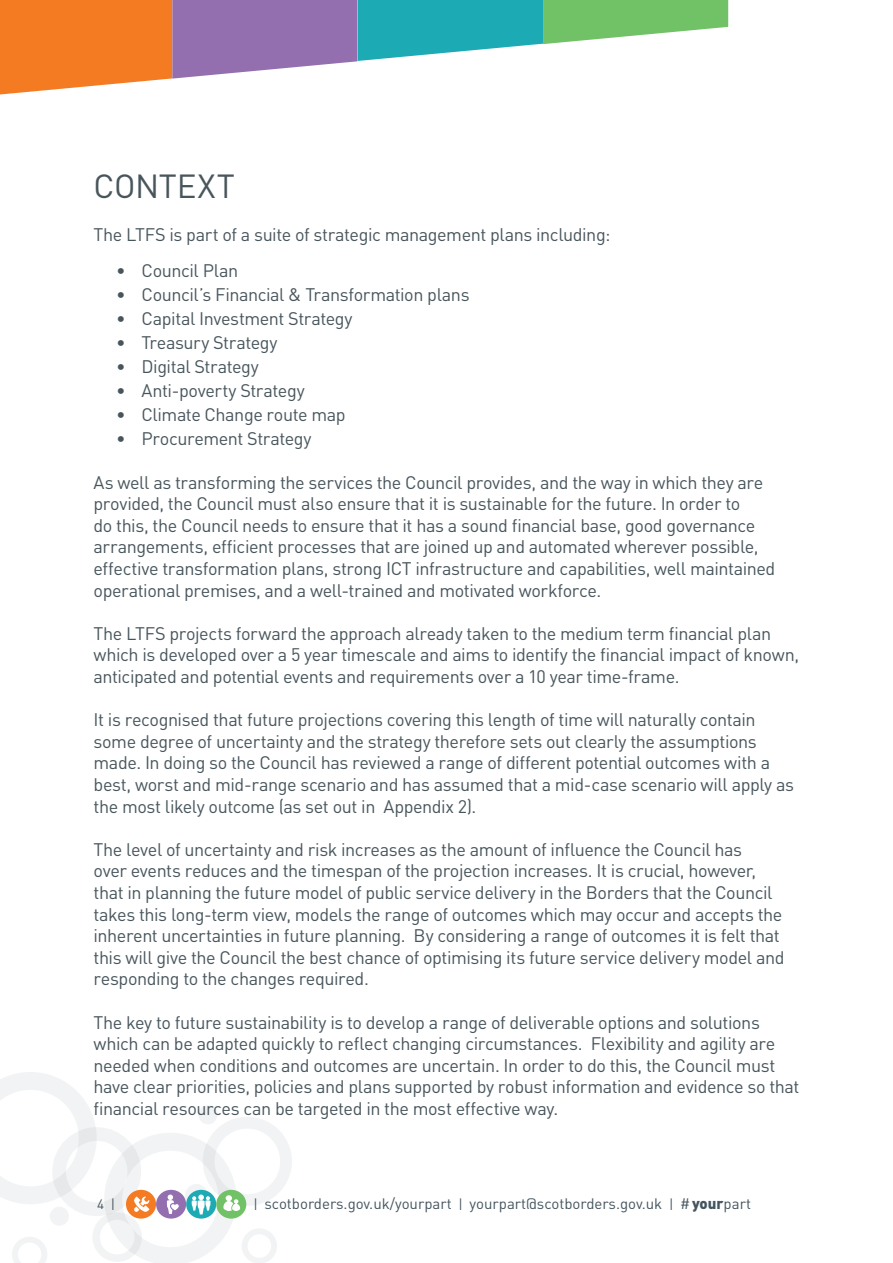
<style>
.page{position:relative;width:893px;height:1263px;background:#fff}
.page>*{position:absolute;margin:0;border:0;box-sizing:border-box;transform-origin:0 0}
.Body_Copy{font:33px "DIN";letter-spacing:-.005em;color:#48565c}
.Body_Copy-2{font:18px/21.6px "DIN";letter-spacing:-.025em;color:#48565c}
.Body_Copy-3{font:15px "DIN";color:#45555f}
.Body_Copy-4{font:13.5px "DIN";color:#45555f}
.s1{font-size:13.5px}
.s2{font-weight:900}
</style>
<div class="page">
<div style="left:52px;top:1127px;width:89px;height:89px;border:14px solid #45555f;border-radius:50%"></div>
<div style="left:203px;top:1117px;width:89px;height:89px;border:12px solid #45555f;border-radius:50%"></div>
<svg style="left:0;top:1072px;width:97px;height:132px"></svg>
<div style="left:92px;top:1212px;width:50px;height:50px;border:8px solid #45555f;border-radius:50%"></div>
<div style="left:242px;top:1228px;width:35px;height:35px;border:6px solid #45555f;border-radius:50%"></div>
<svg style="left:12px;top:1237px;width:35px;height:26px"></svg>
<div style="left:50px;top:1206px;width:19px;height:20px;background:#f2f3f4;border-radius:50%"></div>
<div style="left:216px;top:1190px;width:30px;height:28px;background:#71c167;border-radius:50%"></div>
<svg style="left:104px;top:1133px;width:136px;height:130px"></svg>
<div style="left:198px;top:1105px;width:19px;height:19px;background:#f2f3f4;border-radius:50%"></div>
<svg style="left:0;top:0;width:728px;height:94px"></svg>
<p class="Body_Copy" style="left:94px;top:166px;width:143px">CONTEXT</p>
<p class="Body_Copy-2" style="left:94px;top:224px;width:518px">The LTFS is part of a suite of strategic management plans including:</p>
<p class="Body_Copy-2" style="left:116px;top:260px;width:124px">• Council Plan</p>
<p class="Body_Copy-2" style="left:116px;top:284px;width:355px">• Council’s Financial &amp; Transformation plans</p>
<p class="Body_Copy-2" style="left:116px;top:308px;width:238px">• Capital Investment Strategy</p>
<p class="Body_Copy-2" style="left:116px;top:332px;width:163px">• Treasury Strategy</p>
<p class="Body_Copy-2" style="left:116px;top:356px;width:144px">• Digital Strategy</p>
<p class="Body_Copy-2" style="left:116px;top:380px;width:190px">• Anti-poverty Strategy</p>
<p class="Body_Copy-2" style="left:116px;top:404px;width:231px">• Climate Change route map</p>
<p class="Body_Copy-2" style="left:116px;top:428px;width:197px">• Procurement Strategy</p>
<p class="Body_Copy-2" style="left:94px;top:471px;width:683px">As well as transforming the services the Council provides, and the way in which they are provided, the Council must also ensure that it is sustainable for the future. In order to<br>do this, the Council needs to ensure that it has a sound financial base, good governance arrangements, efficient processes that are joined up and automated wherever possible, effective transformation plans, strong ICT infrastructure and capabilities, well maintained operational premises, and a well-trained and motivated workforce.</p>
<p class="Body_Copy-2" style="left:94px;top:622px;width:707px">The LTFS projects forward the approach already taken to the medium term financial plan which is developed over a 5 year timescale and aims to identify the financial impact of known, anticipated and potential events and requirements over a 10 year time-frame.</p>
<p class="Body_Copy-2" style="left:94px;top:709px;width:702px">It is recognised that future projections covering this length of time will naturally contain some degree of uncertainty and the strategy therefore sets out clearly the assumptions made. In doing so the Council has reviewed a range of different potential outcomes with a best, worst and mid-range scenario and has assumed that a mid-case scenario will apply as the most likely outcome (as set out in Appendix 2).</p>
<p class="Body_Copy-2" style="left:94px;top:838px;width:692px">The level of uncertainty and risk increases as the amount of influence the Council has<br>over events reduces and the timespan of the projection increases. It is crucial, however, that in planning the future model of public service delivery in the Borders that the Council takes this long-term view, models the range of outcomes which may occur and accepts the inherent uncertainties in future planning. By considering a range of outcomes it is felt that this will give the Council the best chance of optimising its future service delivery model and responding to the changes required.</p>
<p class="Body_Copy-2" style="left:94px;top:1011px;width:707px">The key to future sustainability is to develop a range of deliverable options and solutions which can be adapted quickly to reflect changing circumstances. Flexibility and agility are needed when conditions and outcomes are uncertain. In order to do this, the Council must have clear priorities, policies and plans supported by robust information and evidence so that financial resources can be targeted in the most effective way.</p>
<p class="Body_Copy-4" style="left:97px;top:1196px;width:19px">4 |</p>
<p class="Body_Copy-3" style="left:253px;top:1194px;width:499px"><span class="s1">|</span> scotborders.gov.uk/yourpart <span class="s1">|</span> yourpart@scotborders.gov.uk <span class="s1">|</span> #<span class="s2">your</span>part</p>
</div>
